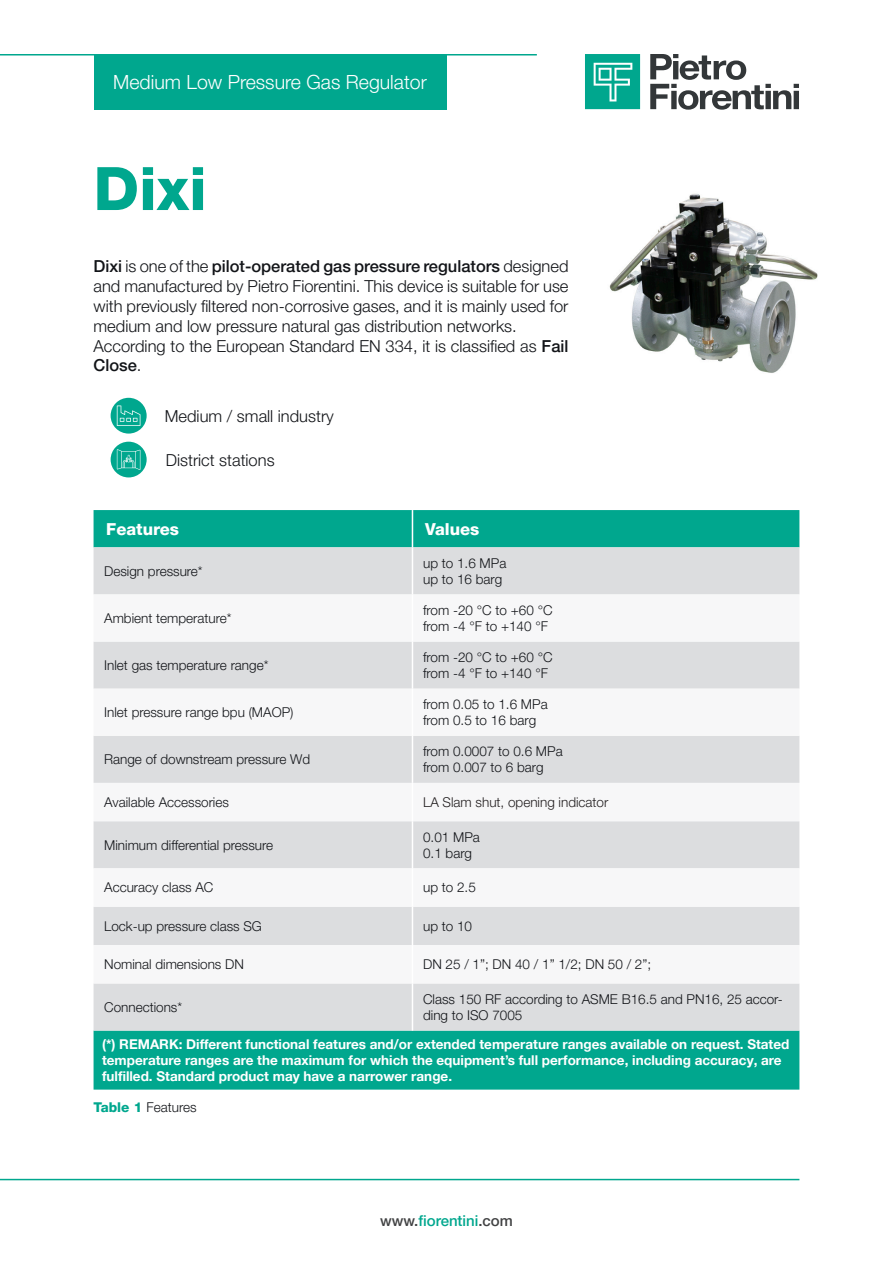
<style>
.page{position:relative;width:893px;height:1263px;background:#fff}
.page>*{position:absolute;margin:0;border:0;box-sizing:border-box;transform-origin:0 0}
.Titolo_Capitolo{font:800 60px "Helvetica Neue LT Pro";color:#00a78e}
.t1{font:300 19.5px "Helvetica Neue LT Pro";color:#fff}
.Testo{font:300 16.5px/19.8px "Helvetica Neue LT Pro";color:#121418;text-align:justify}
.titoli_tabella_bianc{font:800 16.5px "Helvetica Neue LT Pro";color:#fff}
.titoletto_technische{font:500 15px "Helvetica Neue LT Pro";color:#00a78e}
.testo_tabella{font:300 13.5px/16.2px "Helvetica Neue LT Pro";color:#121418}
.testo_tabella-2{font:700 13.5px "Helvetica Neue LT Pro";color:#fff}
.testo_tabella-3{font:300 13.5px "Helvetica Neue LT Pro";color:#231f20}
.s1{font-weight:500}
.s2{font-weight:800;color:#00a78e}
.s3{color:#414243}
</style>
<div class="page">
<hr style="left:0;top:54px;width:537px;height:2px;background:#00a78e">
<hr style="left:0;top:1179px;width:799px;height:1px;background:#00a78e">
<div style="left:94px;top:55px;width:352px;height:55px;background:#00a78e"></div>
<svg style="left:650px;top:54px;width:149px;height:56px"></svg>
<svg style="left:585px;top:54px;width:55px;height:55px;background:#25b39e"></svg>
<img style="left:609px;top:193px;width:209px;height:180px">
<div style="left:94px;top:510px;width:705px;height:579px;background:#00a78e"></div>
<div style="left:94px;top:547px;width:705px;height:483px;background:#dcdddf"></div>
<svg style="left:94px;top:594px;width:705px;height:389px"></svg>
<hr style="left:412px;top:594px;width:1px;height:47px;background:#fff">
<hr style="left:412px;top:641px;width:1px;height:48px;background:#fff">
<hr style="left:412px;top:689px;width:1px;height:47px;background:#fff">
<hr style="left:412px;top:736px;width:1px;height:47px;background:#fff">
<hr style="left:412px;top:783px;width:1px;height:38px;background:#fff">
<hr style="left:412px;top:821px;width:1px;height:47px;background:#fff">
<hr style="left:412px;top:868px;width:1px;height:39px;background:#fff">
<hr style="left:412px;top:907px;width:1px;height:38px;background:#fff">
<hr style="left:412px;top:945px;width:1px;height:38px;background:#fff">
<hr style="left:412px;top:983px;width:1px;height:47px;background:#fff">
<hr style="left:412px;top:547px;width:1px;height:47px;background:#fff">
<hr style="left:412px;top:510px;width:1px;height:37px;background:#fff">
<div style="left:111px;top:398px;width:36px;height:36px;background:#00a78e;border-radius:50%"></div>
<svg style="left:117px;top:405px;width:23px;height:21px"></svg>
<div style="left:111px;top:442px;width:36px;height:35px;background:#00a78e;border-radius:50%"></div>
<svg style="left:117px;top:449px;width:23px;height:21px"></svg>
<h2 class="t1" style="left:113px;top:70px;width:315px">Medium Low Pressure Gas Regulator</h2>
<p class="Titolo_Capitolo" style="left:94px;top:153px;width:115px">Dixi</p>
<p class="Testo" style="left:94px;top:256px;width:476px"><span class="s1">Dixi</span> is one of the <span class="s1">pilot-operated gas pressure regulators</span> designed and manufactured by Pietro Fiorentini. This device is suitable for use with previously filtered non-corrosive gases, and it is mainly used for medium and low pressure natural gas distribution networks.</p>
<p class="Testo" style="left:94px;top:335px;width:476px">According to the European Standard EN 334, it is classified as <span class="s1">Fail<br>Close</span>.</p>
<p class="Testo" style="left:165px;top:406px;width:170px">Medium / small industry</p>
<p class="Testo" style="left:166px;top:450px;width:110px">District stations</p>
<p class="titoli_tabella_bianc" style="left:106px;top:519px;width:74px">Features</p>
<p class="titoli_tabella_bianc" style="left:425px;top:519px;width:56px">Values</p>
<p class="testo_tabella" style="left:104px;top:562px;width:100px">Design pressure*</p>
<p class="testo_tabella" style="left:423px;top:554px;width:85px">up to 1.6 MPa</p>
<p class="testo_tabella" style="left:423px;top:571px;width:81px">up to 16 barg</p>
<p class="testo_tabella" style="left:104px;top:610px;width:129px">Ambient temperature*</p>
<p class="testo_tabella" style="left:104px;top:657px;width:166px">Inlet gas temperature range*</p>
<p class="testo_tabella" style="left:104px;top:704px;width:191px">Inlet pressure range bpu (MAOP)</p>
<p class="testo_tabella" style="left:104px;top:751px;width:208px">Range of downstream pressure Wd</p>
<p class="testo_tabella" style="left:423px;top:601px;width:131px">from -20 °C to +60 °C</p>
<p class="testo_tabella" style="left:423px;top:618px;width:126px">from -4 °F to +140 °F</p>
<p class="testo_tabella" style="left:423px;top:649px;width:131px">from -20 °C to +60 °C</p>
<p class="testo_tabella" style="left:423px;top:665px;width:126px">from -4 °F to +140 °F</p>
<p class="testo_tabella" style="left:423px;top:696px;width:126px">from 0.05 to 1.6 MPa</p>
<p class="testo_tabella" style="left:423px;top:712px;width:115px">from 0.5 to 16 barg</p>
<p class="testo_tabella" style="left:423px;top:743px;width:141px">from 0.0007 to 0.6 MPa</p>
<p class="testo_tabella" style="left:423px;top:759px;width:122px">from 0.007 to 6 barg</p>
<p class="testo_tabella" style="left:104px;top:794px;width:126px">Available Accessories</p>
<p class="testo_tabella-3" style="left:423px;top:794px;width:187px">LA Slam shut, opening indicator</p>
<p class="testo_tabella" style="left:104px;top:836px;width:171px">Minimum differential pressure</p>
<p class="testo_tabella" style="left:423px;top:828px;width:58px">0.01 MPa</p>
<p class="testo_tabella" style="left:423px;top:844px;width:51px">0.1 barg</p>
<p class="testo_tabella" style="left:104px;top:879px;width:111px">Accuracy class AC</p>
<p class="testo_tabella" style="left:423px;top:879px;width:54px">up to 2.5</p>
<p class="testo_tabella" style="left:104px;top:917px;width:159px">Lock-up pressure class SG</p>
<p class="testo_tabella" style="left:423px;top:917px;width:51px">up to 10</p>
<p class="testo_tabella" style="left:104px;top:956px;width:141px">Nominal dimensions DN</p>
<p class="testo_tabella" style="left:423px;top:956px;width:230px">DN 25 / 1”; DN 40 / 1” 1/2; DN 50 / 2”;</p>
<p class="testo_tabella" style="left:104px;top:999px;width:80px">Connections*</p>
<p class="testo_tabella" style="left:423px;top:990px;width:361px">Class 150 RF according to ASME B16.5 and PN16, 25 accor&shy;ding to ISO 7005</p>
<p class="testo_tabella-2" style="left:102px;top:1035px;width:689px">(*) REMARK: Different functional features and/or extended temperature ranges available on request. Stated</p>
<p class="testo_tabella-2" style="left:102px;top:1052px;width:681px">temperature ranges are the maximum for which the equipment’s full performance, including accuracy, are</p>
<p class="testo_tabella-2" style="left:102px;top:1068px;width:351px">fulfilled. Standard product may have a narrower range.</p>
<p class="testo_tabella" style="left:94px;top:1099px;width:105px"><span class="s2">Table 1</span> Features</p>
<p class="titoletto_technische" style="left:380px;top:1211px;width:134px"><span class="s3">www.</span>fiorentini<span class="s3">.com</span></p>
</div>
